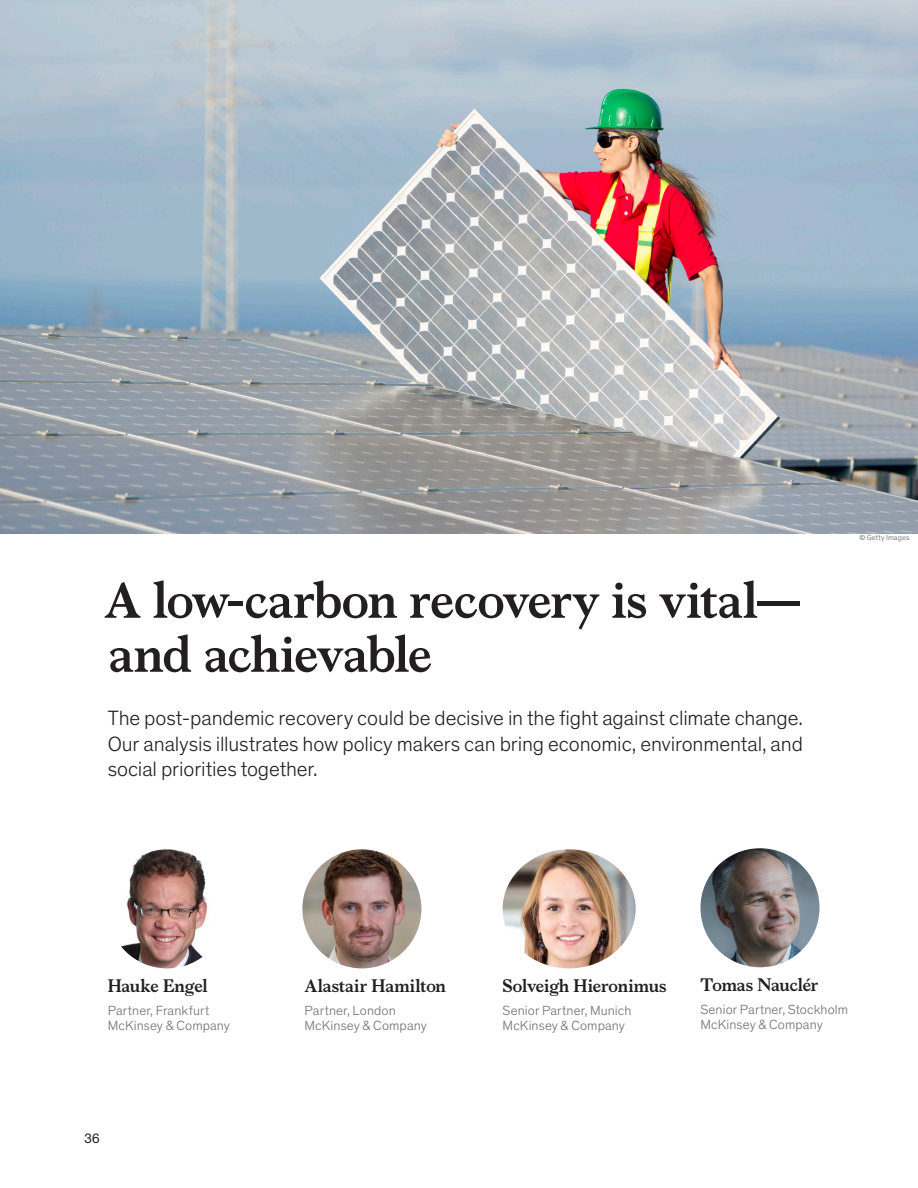
<style>
.page{position:relative;width:918px;height:1188px;background:#fff}
.page>*{position:absolute;margin:0;border:0;box-sizing:border-box;transform-origin:0 0}
.Title_of_article-dee{font:700 51px/54px "Bower";letter-spacing:-.015em;color:#231f20}
.Standfirst-Dek_Thein{font:300 21px/25.5px "Theinhardt Pan";letter-spacing:-.005em;color:#231f20;text-align:justify}
.t1{font:700 18px "Bower";letter-spacing:-.01em;color:#231f20}
.t2{font:300 13.5px/15px "Theinhardt Pan";letter-spacing:.01em;color:#6c6d70}
.t3{font:13.5px "Helvetica Neue LT Std";color:#231f20}
.Art_Photo_credit{font:300 7.5px "Theinhardt Pan";letter-spacing:.025em;color:#57585a}
</style>
<div class="page">
<img style="left:0;top:0;width:918px;height:534px">
<img style="left:108px;top:849px;width:119px;height:119px;border-radius:60px">
<img style="left:302px;top:849px;width:119px;height:119px;border-radius:60px">
<img style="left:700px;top:848px;width:120px;height:119px;border-radius:60px">
<img style="left:503px;top:849px;width:133px;height:119px">
<p class="Title_of_article-dee" style="left:104px;top:570px;width:698px">A low-carbon recovery is vital— and achievable</p>
<p class="Standfirst-Dek_Thein" style="left:108px;top:704px;width:697px">The post-pandemic recovery could be decisive in the fight against climate change.<br>Our analysis illustrates how policy makers can bring economic, environmental, and social priorities together.</p>
<p class="Art_Photo_credit" style="left:859px;top:532px;width:52px">© Getty Images</p>
<p class="t1" style="left:108px;top:972px;width:102px">Hauke Engel</p>
<p class="t2" style="left:108px;top:1003px;width:124px">Partner, Frankfurt<br>McKinsey &amp; Company</p>
<p class="t3" style="left:85px;top:1130px;width:17px">36</p>
<p class="t1" style="left:305px;top:972px;width:143px">Alastair Hamilton</p>
<p class="t2" style="left:305px;top:1003px;width:124px">Partner, London<br>McKinsey &amp; Company</p>
<p class="t1" style="left:503px;top:972px;width:166px">Solveigh Hieronimus</p>
<p class="t2" style="left:503px;top:1003px;width:130px">Senior Partner, Munich<br>McKinsey &amp; Company</p>
<p class="t1" style="left:700px;top:971px;width:120px">Tomas Nauclér</p>
<p class="t2" style="left:700px;top:1002px;width:149px">Senior Partner, Stockholm<br>McKinsey &amp; Company</p>
</div>
